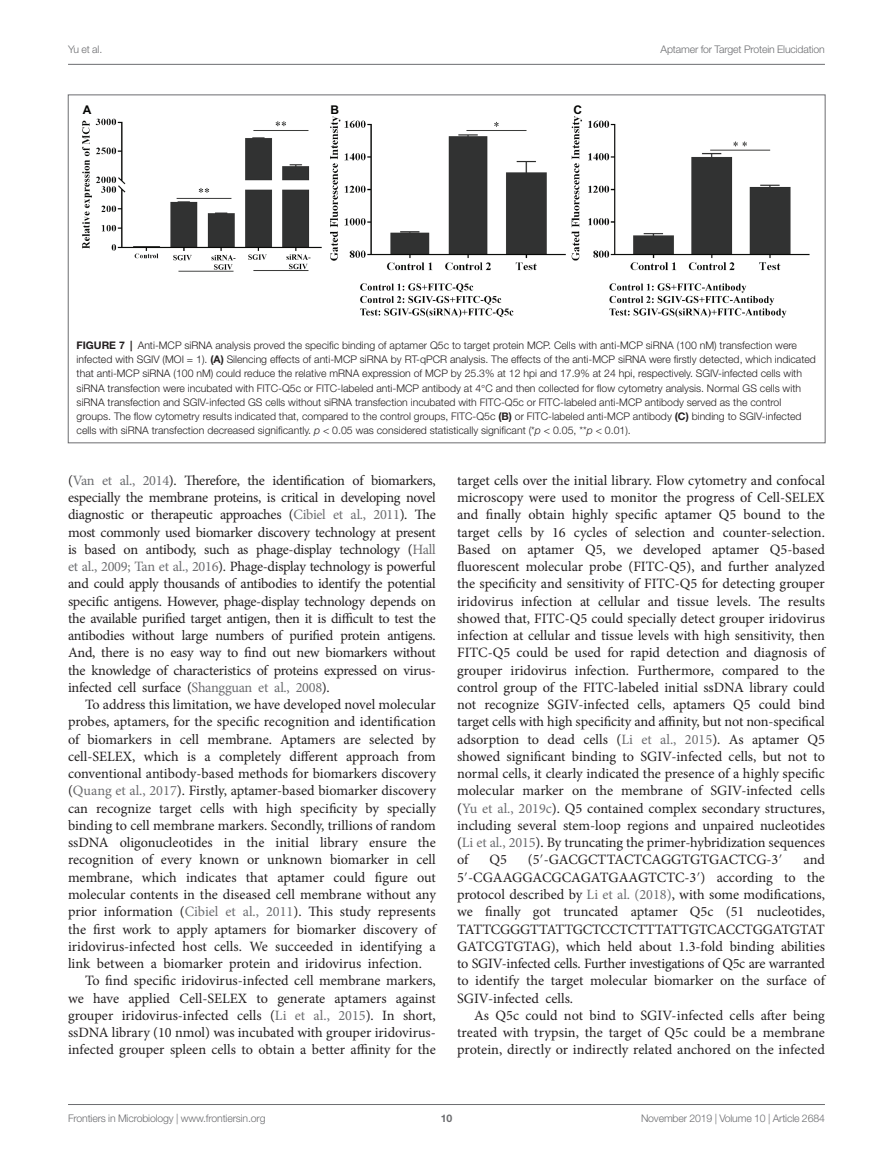
<style>
.page{position:relative;width:893px;height:1170px;background:#fff}
.page>*{position:absolute;margin:0;border:0;box-sizing:border-box;transform-origin:0 0}
.TEXT{font:14.25px/17.2px "Minion Pro";color:#231f20;text-align:justify}
.TEXT_FLUSH{font:14.25px/17.2px "Minion Pro";letter-spacing:-.02em;color:#231f20;text-align:justify}
.t1{font:700 12px "Arial";color:#040503}
.FIG_LEG{font:300 10.5px/14.2px "Helvetica Neue LT Std";color:#231f20}
.t2{font:300 10.5px "Helvetica Neue LT Std";letter-spacing:-.015em;color:#6c6d70}
.t3{font:700 10.5px "Helvetica Neue LT Std";color:#6c6d70}
.s1{font-weight:700}
.s2{font-family:"STIX General";font-weight:400}
.s3{font-style:italic}
.s4{color:#6c6d70}
.s5{font-family:"STIX General"}
</style>
<div class="page">
<hr style="left:68px;top:64px;width:757px;height:1px;background:#6c6d70">
<hr style="left:68px;top:1104px;width:757px;height:1px;background:#6c6d70">
<img style="left:82px;top:116px;width:728px;height:202px">
<p class="t2" style="left:68px;top:42px;width:36px">Yu et al.</p>
<p class="t2" style="left:660px;top:42px;width:166px">Aptamer for Target Protein Elucidation</p>
<p class="t1" style="left:83px;top:101px;width:10px">A</p>
<p class="t1" style="left:330px;top:101px;width:10px">B</p>
<p class="t1" style="left:573px;top:101px;width:10px">C</p>
<p class="FIG_LEG" style="left:77px;top:338px;width:741px"><span class="s1">FIGURE 7 |</span> Anti-MCP siRNA analysis proved the specific binding of aptamer Q5c to target protein MCP. Cells with anti-MCP siRNA (100 nM) transfection were infected with SGIV (MOI = 1). <span class="s1">(A)</span> Silencing effects of anti-MCP siRNA by RT-qPCR analysis. The effects of the anti-MCP siRNA were firstly detected, which indicated that anti-MCP siRNA (100 nM) could reduce the relative mRNA expression of MCP by 25.3% at 12 hpi and 17.9% at 24 hpi, respectively. SGIV-infected cells with siRNA transfection were incubated with FITC-Q5c or FITC-labeled anti-MCP antibody at 4<span class="s2">°</span>C and then collected for flow cytometry analysis. Normal GS cells with siRNA transfection and SGIV-infected GS cells without siRNA transfection incubated with FITC-Q5c or FITC-labeled anti-MCP antibody served as the control groups. The flow cytometry results indicated that, compared to the control groups, FITC-Q5c <span class="s1">(B)</span> or FITC-labeled anti-MCP antibody <span class="s1">(C)</span> binding to SGIV-infected cells with siRNA transfection decreased significantly. <span class="s3">p</span> &lt; 0.05 was considered statistically significant (*<span class="s3">p</span> &lt; 0.05, **<span class="s3">p</span> &lt; 0.01).</p>
<p class="TEXT_FLUSH" style="left:68px;top:471px;width:369px">(<span class="s4">Van et al., 2014</span>). Therefore, the identification of biomarkers, especially the membrane proteins, is critical in developing novel diagnostic or therapeutic approaches (<span class="s4">Cibiel et al., 2011</span>). The most commonly used biomarker discovery technology at present is based on antibody, such as phage-display technology (<span class="s4">Hall et al., 2009; Tan et al., 2016</span>). Phage-display technology is powerful and could apply thousands of antibodies to identify the potential specific antigens. However, phage-display technology depends on the available purified target antigen, then it is difficult to test the antibodies without large numbers of purified protein antigens.<br>And, there is no easy way to find out new biomarkers without the knowledge of characteristics of proteins expressed on virus&shy;infected cell surface (<span class="s4">Shangguan et al., 2008</span>).</p>
<p class="TEXT" style="left:68px;top:696px;width:369px;text-indent:17px">To address this limitation, we have developed novel molecular probes, aptamers, for the specific recognition and identification of biomarkers in cell membrane. Aptamers are selected by cell-SELEX, which is a completely different approach from conventional antibody-based methods for biomarkers discovery (<span class="s4">Quang et al., 2017</span>). Firstly, aptamer-based biomarker discovery can recognize target cells with high specificity by specially binding to cell membrane markers. Secondly, trillions of random ssDNA oligonucleotides in the initial library ensure the recognition of every known or unknown biomarker in cell membrane, which indicates that aptamer could figure out molecular contents in the diseased cell membrane without any prior information (<span class="s4">Cibiel et al., 2011</span>). This study represents the first work to apply aptamers for biomarker discovery of iridovirus-infected host cells. We succeeded in identifying a link between a biomarker protein and iridovirus infection.</p>
<p class="TEXT" style="left:68px;top:972px;width:369px;text-indent:17px">To find specific iridovirus-infected cell membrane markers, we have applied Cell-SELEX to generate aptamers against grouper iridovirus-infected cells (<span class="s4">Li et al., 2015</span>). In short, ssDNA library (10 nmol) was incubated with grouper iridovirus&shy;infected grouper spleen cells to obtain a better affinity for the</p>
<p class="TEXT" style="left:457px;top:471px;width:369px">target cells over the initial library. Flow cytometry and confocal microscopy were used to monitor the progress of Cell-SELEX and finally obtain highly specific aptamer Q5 bound to the target cells by 16 cycles of selection and counter-selection.<br>Based on aptamer Q5, we developed aptamer Q5-based fluorescent molecular probe (FITC-Q5), and further analyzed the specificity and sensitivity of FITC-Q5 for detecting grouper iridovirus infection at cellular and tissue levels. The results showed that, FITC-Q5 could specially detect grouper iridovirus infection at cellular and tissue levels with high sensitivity, then FITC-Q5 could be used for rapid detection and diagnosis of grouper iridovirus infection. Furthermore, compared to the control group of the FITC-labeled initial ssDNA library could not recognize SGIV-infected cells, aptamers Q5 could bind target cells with high specificity and affinity, but not non-specifical adsorption to dead cells (<span class="s4">Li et al., 2015</span>). As aptamer Q5 showed significant binding to SGIV-infected cells, but not to normal cells, it clearly indicated the presence of a highly specific molecular marker on the membrane of SGIV-infected cells (<span class="s4">Yu et al., 2019c</span>). Q5 contained complex secondary structures, including several stem-loop regions and unpaired nucleotides (<span class="s4">Li et al., 2015</span>). By truncating the primer-hybridization sequences of</p>
<p class="TEXT" style="left:457px;top:851px;width:369px;text-indent:346px">and 5<span class="s5">′</span>-CGAAGGACGCAGATGAAGTCTC-3<span class="s5">′</span>) according to the protocol described by <span class="s4">Li et al. (2018)</span>, with some modifications, we finally got truncated aptamer Q5c (51 nucleotides, TATTCGGGTTATTGCTCCTCTTTATTGTCACCTGGATGTAT GATCGTGTAG), which held about 1.3-fold binding abilities to SGIV-infected cells. Further investigations of Q5c are warranted to identify the target molecular biomarker on the surface of SGIV-infected cells.</p>
<p class="TEXT" style="left:457px;top:1006px;width:369px;text-indent:17px">As Q5c could not bind to SGIV-infected cells after being treated with trypsin, the target of Q5c could be a membrane protein, directly or indirectly related anchored on the infected</p>
<p class="TEXT" style="left:489px;top:851px;width:19px">Q5</p>
<p class="TEXT" style="left:528px;top:851px;width:256px">(5<span class="s5">′</span>-GACGCTTACTCAGGTGTGACTCG-3<span class="s5">′</span></p>
<p class="t2" style="left:68px;top:1111px;width:199px">Frontiers in Microbiology | www.frontiersin.org</p>
<p class="t3" style="left:441px;top:1111px;width:13px">10</p>
<p class="t2" style="left:641px;top:1111px;width:185px">November 2019 | Volume 10 | Article 2684</p>
</div>
